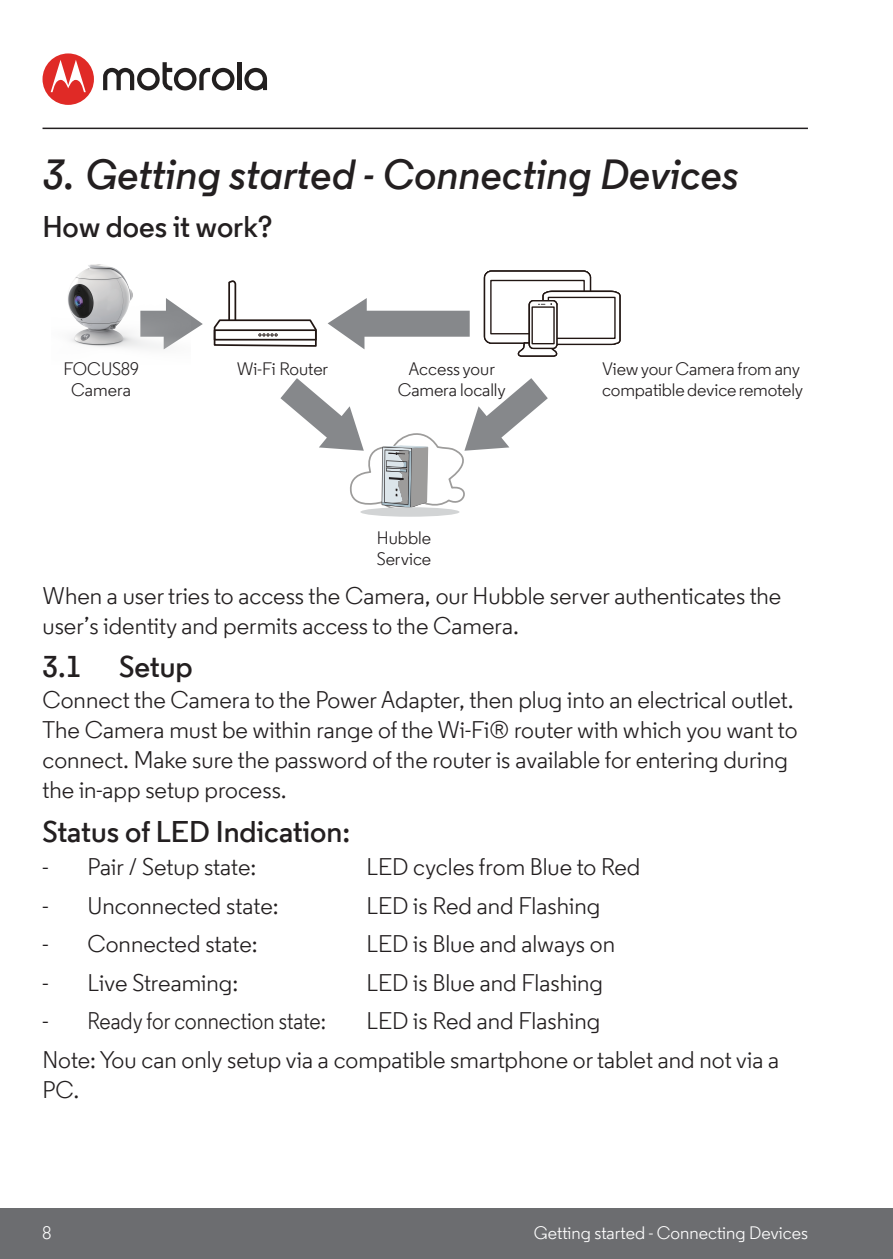
<style>
.page{position:relative;width:893px;height:1259px;background:#fff}
.page>*{position:absolute;margin:0;border:0;box-sizing:border-box;transform-origin:0 0}
.t1{font:italic 600 42px "Moto Sans";color:#231f20}
.t2{font:600 30px "Moto Sans";color:#231f20}
.t3{font:24px/30px "Moto Sans";color:#231f20}
.t4{font:18px/21px "Moto Sans";letter-spacing:-.005em;color:#231f20}
.t5{font:18px "Moto Sans";color:#fff}
</style>
<div class="page">
<div style="left:0;top:1208px;width:893px;height:51px;background:#6c6d70"></div>
<hr style="left:43px;top:128px;width:765px;height:1px;background:#231f20">
<div style="left:43px;top:53px;width:51px;height:52px;background:#e02a26;border-radius:50%"></div>
<svg style="left:51px;top:60px;width:35px;height:32px"></svg>
<svg style="left:244px;top:68px;width:23px;height:22px"></svg>
<div style="left:237px;top:62px;width:5px;height:28px;background:#221f1f"></div>
<svg style="left:103px;top:62px;width:131px;height:28px"></svg>
<div style="left:484px;top:270px;width:107px;height:74px;border:1px solid #211613;border-radius:7px"></div>
<div style="left:490px;top:280px;width:95px;height:54px;border:1px solid #211613"></div>
<svg style="left:506px;top:290px;width:115px;height:67px"></svg>
<div style="left:501px;top:294px;width:27px;height:32px;background:#fff"></div>
<div style="left:559px;top:308px;width:46px;height:23px;background:#fff"></div>
<div style="left:534px;top:314px;width:18px;height:22px;background:#fff"></div>
<svg style="left:328px;top:298px;width:142px;height:51px"></svg>
<svg style="left:191px;top:316px;width:12px;height:16px"></svg>
<svg style="left:280px;top:378px;width:268px;height:137px"></svg>
<div style="left:360px;top:507px;width:99px;height:10px;background:#d2d4d5;border-radius:50%"></div>
<svg style="left:213px;top:280px;width:104px;height:67px"></svg>
<img style="left:68px;top:264px;width:123px;height:86px">
<h1 class="t1" style="left:43px;top:148px;width:698px">3. Getting started - Connecting Devices</h1>
<p class="t2" style="left:43px;top:208px;width:232px">How does it work?</p>
<p class="t4" style="left:63px;top:358px;width:77px">FOCUS89</p>
<p class="t4" style="left:237px;top:358px;width:93px">Wi-Fi Router</p>
<p class="t4" style="left:71px;top:379px;width:61px">Camera</p>
<p class="t4" style="left:398px;top:358px;width:109px;text-align:center">Access your<br>Camera locally</p>
<p class="t4" style="left:602px;top:358px;width:203px">View your Camera from any compatible device remotely</p>
<p class="t4" style="left:377px;top:527px;width:56px">Hubble<br>Service</p>
<p class="t3" style="left:43px;top:580px;width:740px">When a user tries to access the Camera, our Hubble server authenticates the user’s identity and permits access to the Camera.</p>
<p class="t2" style="left:43px;top:648px;width:40px">3.1</p>
<p class="t2" style="left:119px;top:648px;width:75px">Setup</p>
<p class="t3" style="left:43px;top:685px;width:757px">Connect the Camera to the Power Adapter, then plug into an electrical outlet.<br>The Camera must be within range of the Wi-Fi® router with which you want to connect. Make sure the password of the router is available for entering during the in-app setup process.</p>
<p class="t2" style="left:43px;top:813px;width:309px">Status of LED Indication:</p>
<p class="t3" style="left:43px;top:852px;width:215px">- Pair / Setup state:</p>
<p class="t3" style="left:367px;top:852px;width:275px">LED cycles from Blue to Red</p>
<p class="t3" style="left:43px;top:890px;width:238px">- Unconnected state:</p>
<p class="t3" style="left:367px;top:890px;width:235px">LED is Red and Flashing</p>
<p class="t3" style="left:43px;top:929px;width:217px">- Connected state:</p>
<p class="t3" style="left:367px;top:929px;width:250px">LED is Blue and always on</p>
<p class="t3" style="left:43px;top:967px;width:197px">- Live Streaming:</p>
<p class="t3" style="left:367px;top:967px;width:238px">LED is Blue and Flashing</p>
<p class="t3" style="left:43px;top:1006px;width:285px">- Ready for connection state:</p>
<p class="t3" style="left:43px;top:1002px;width:738px;line-height:38.4px;text-indent:324px">LED is Red and Flashing<br>Note: You can only setup via a compatible smartphone or tablet and not via a</p>
<p class="t3" style="left:43px;top:1074px;width:38px">PC.</p>
<p class="t5" style="left:43px;top:1222px;width:10px">8</p>
<p class="t5" style="left:534px;top:1221px;width:275px">Getting started - Connecting Devices</p>
</div>
